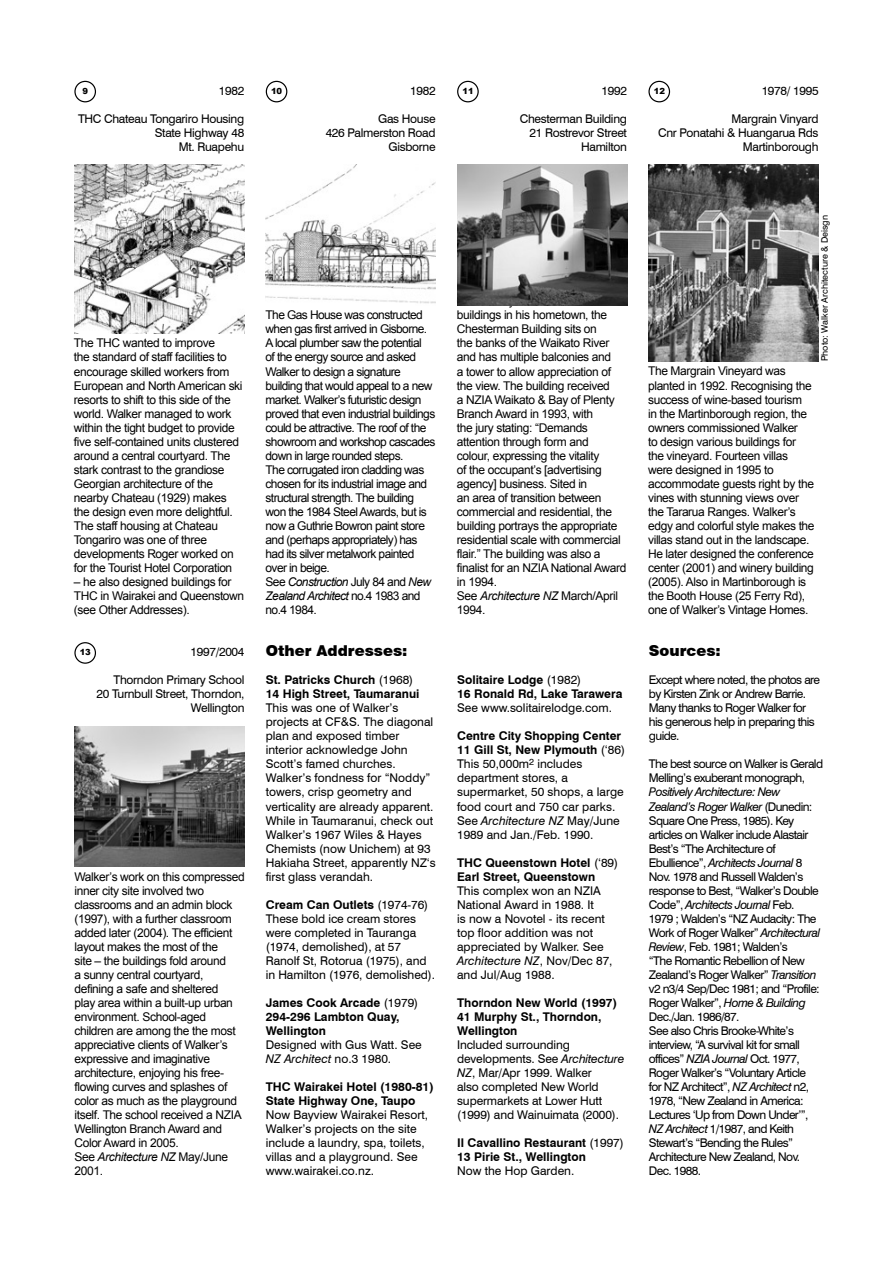
<style>
.page{position:relative;width:893px;height:1263px;background:#fff}
.page>*{position:absolute;margin:0;border:0;box-sizing:border-box;transform-origin:0 0}
.t1{font:900 15px "Swiss 721 BT";color:#000}
.t2{font:12px/14.1px "Arial";letter-spacing:-.03em;color:#000}
.t3{font:12px/14.1px "Swiss 721 BT";letter-spacing:-.05em;color:#000}
.t4{font:12px/14.1px "Swiss 721 BT";color:#000}
.t5{font:12px/14.1px "Arial";letter-spacing:-.05em;color:#000}
.t6{font:12px/14.1px "Swiss 721 BT";letter-spacing:-.025em;color:#000;text-align:right}
.t7{font:700 12px/14.1px "Swiss 721 BT";color:#000}
.t8{font:12px/14.1px "Swiss 721 BT";letter-spacing:-.005em;color:#000}
.t9{font:9px "Swiss 721 BT";color:#000}
.t10{font:900 8.4px "Arial";color:#000}
.s1{font-style:italic}
.s2{font-weight:400}
.s3{font-weight:700}
.s4{color:#fff}
</style>
<div class="page">
<div style="left:457px;top:81px;width:22px;height:21px;border:1px solid #000;border-radius:50%"></div>
<div style="left:74px;top:81px;width:22px;height:21px;border:1px solid #000;border-radius:50%"></div>
<div style="left:266px;top:81px;width:21px;height:21px;border:1px solid #000;border-radius:50%"></div>
<div style="left:648px;top:81px;width:22px;height:21px;border:1px solid #000;border-radius:50%"></div>
<div style="left:74px;top:642px;width:22px;height:22px;border:1px solid #000;border-radius:50%"></div>
<img style="left:457px;top:165px;width:170px;height:140px">
<img style="left:74px;top:726px;width:170px;height:141px">
<img style="left:74px;top:165px;width:170px;height:168px">
<img style="left:266px;top:165px;width:170px;height:139px">
<img style="left:648px;top:165px;width:171px;height:196px">
<p class="t6" style="left:762px;top:83px;width:58px">1978/ 1995</p>
<p class="t6" style="left:658px;top:111px;width:162px">Margrain Vinyard<br>Cnr Ponatahi &amp; Huangarua Rds<br>Martinborough</p>
<p class="t6" style="left:410px;top:83px;width:27px">1982</p>
<p class="t6" style="left:326px;top:111px;width:111px">Gas House<br>426 Palmerston Road<br>Gisborne</p>
<p class="t6" style="left:219px;top:83px;width:27px">1982</p>
<p class="t6" style="left:78px;top:111px;width:168px">THC Chateau Tongariro Housing<br>State Highway 48<br>Mt. Ruapehu</p>
<p class="t6" style="left:602px;top:83px;width:27px">1992</p>
<p class="t6" style="left:520px;top:111px;width:109px">Chesterman Building<br>21 Rostrevor Street<br>Hamilton</p>
<p class="t10" style="left:82px;top:85px;width:7px">9</p>
<p class="t10" style="left:271px;top:85px;width:13px">10</p>
<p class="t10" style="left:462px;top:85px;width:13px">11</p>
<p class="t10" style="left:654px;top:85px;width:13px">12</p>
<p class="t2" style="left:74px;top:336px;width:170px">The THC wanted to improve<br>the standard of staff facilities to encourage skilled workers from<br>European and North American ski resorts to shift to this side of the world. Walker managed to work within the tight budget to provide five self-contained units clustered around a central courtyard. The stark contrast to the grandiose<br>Georgian architecture of the nearby Chateau (1929) makes the design even more delightful.<br>The staff housing at Chateau<br>Tongariro was one of three developments Roger worked on for the Tourist Hotel Corporation</p>
<p class="t2" style="left:74px;top:575px;width:172px">– he also designed buildings for<br>THC in Wairakei and Queenstown (see Other Addresses).</p>
<p class="t6" style="left:191px;top:645px;width:55px">1997/2004</p>
<p class="t6" style="left:97px;top:673px;width:149px">Thorndon Primary School<br>20 Turnbull Street, Thorndon,<br>Wellington</p>
<p class="t10" style="left:80px;top:646px;width:13px">13</p>
<p class="t2" style="left:74px;top:869px;width:172px">Walker’s work on this compressed inner city site involved two classrooms and an admin block (1997), with a further classroom added later (2004). The efficient layout makes the most of the<br>site – the buildings fold around<br>a sunny central courtyard, defining a safe and sheltered<br>play area within a built-up urban environment. School-aged children are among the the most appreciative clients of Walker’s expressive and imaginative architecture, enjoying his free&shy;flowing curves and splashes of color as much as the playground itself. The school received a NZIA<br>Wellington Branch Award and<br>Color Award in 2005.<br>See <span class="s1">Architecture NZ</span> May/June<br>2001.</p>
<p class="t5" style="left:266px;top:308px;width:172px">The Gas House was constructed when gas first arrived in Gisborne.<br>A local plumber saw the potential<br>of the energy source and asked<br>Walker to design a signature building that would appeal to a new market. Walker’s futuristic design proved that even industrial buildings could be attractive. The roof of the showroom and workshop cascades down in large rounded steps.<br>The corrugated iron cladding was chosen for its industrial image and structural strength. The building won the 1984 Steel Awards, but is now a Guthrie Bowron paint store and (perhaps appropriately) has had its silver metalwork painted over in beige.<br>See <span class="s1">Construction</span> July 84 and <span class="s1">New<br>Zealand Architect</span> no.4 1983 and no.4 1984.</p>
<p class="t2" style="left:457px;top:308px;width:171px">buildings in his hometown, the<br>Chesterman Building sits on<br>the banks of the Waikato River and has multiple balconies and<br>a tower to allow appreciation of the view. The building received<br>a NZIA Waikato &amp; Bay of Plenty<br>Branch Award in 1993, with<br>the jury stating: “Demands attention through form and<br>colour, expressing the vitality<br>of the occupant’s [advertising agency] business. Sited in<br>an area of transition between commercial and residential, the building portrays the appropriate residential scale with commercial flair.” The building was also a finalist for an NZIA National Award in 1994.<br>See <span class="s1">Architecture NZ</span> March/April<br>1994.</p>
<p class="t1" style="left:266px;top:642px;width:143px">Other Addresses:</p>
<p class="t7" style="left:266px;top:673px;width:155px">St. Patricks Church <span class="s2">(1968)<br></span>14 High Street, Taumaranui</p>
<p class="t4" style="left:266px;top:701px;width:172px">This was one of Walker’s projects at CF&amp;S. The diagonal plan and exposed timber interior acknowledge John<br>Scott’s famed churches.<br>Walker’s fondness for “Noddy” towers, crisp geometry and verticality are already apparent.<br>While in Taumaranui, check out<br>Walker’s 1967 Wiles &amp; Hayes<br>Chemists (now Unichem) at 93<br>Hakiaha Street, apparently NZ‘s first glass verandah.</p>
<p class="t8" style="left:266px;top:897px;width:171px"><span class="s3">Cream Can Outlets</span> (1974-76)<br>These bold ice cream stores were completed in Tauranga (1974, demolished), at 57<br>Ranolf St, Rotorua (1975), and in Hamilton (1976, demolished).</p>
<p class="t7" style="left:266px;top:995px;width:154px">James Cook Arcade <span class="s2">(1979)<br></span>294-296 Lambton Quay,<br>Wellington</p>
<p class="t4" style="left:266px;top:1038px;width:158px">Designed with Gus Watt. See<br><span class="s1">NZ Architect</span> no.3 1980.</p>
<p class="t7" style="left:266px;top:1080px;width:170px">THC Wairakei Hotel (1980-81)<br>State Highway One, Taupo</p>
<p class="t4" style="left:266px;top:1108px;width:164px">Now Bayview Wairakei Resort,<br>Walker’s projects on the site include a laundry, spa, toilets, villas and a playground. See www.wairakei.co.nz.</p>
<p class="t7" style="left:457px;top:673px;width:167px">Solitaire Lodge <span class="s2">(1982)<br></span>16 Ronald Rd, Lake Tarawera</p>
<p class="t4" style="left:457px;top:701px;width:156px">See www.solitairelodge.com.</p>
<p class="t4" style="left:457px;top:729px;width:170px"><span class="s3">Centre City Shopping Center<br>11 Gill St, New Plymouth</span> (‘86)<br>This 50,000m<sup>2</sup> includes department stores, a supermarket, 50 shops, a large food court and 750 car parks.<br>See <span class="s1">Architecture NZ</span> May/June<br>1989 and Jan./Feb. 1990.</p>
<p class="t7" style="left:457px;top:855px;width:163px">THC Queenstown Hotel <span class="s2">(‘89)<br></span>Earl Street, Queenstown</p>
<p class="t4" style="left:457px;top:883px;width:157px">This complex won an NZIA<br>National Award in 1988. It<br>is now a Novotel - its recent top floor addition was not appreciated by Walker. See<br><span class="s1">Architecture NZ</span>, Nov/Dec 87, and Jul/Aug 1988.</p>
<p class="t7" style="left:457px;top:995px;width:161px">Thorndon New World (1997)<br>41 Murphy St., Thorndon,<br>Wellington</p>
<p class="t6" style="left:457px;top:1038px;width:169px;text-align:left">Included surrounding developments. See <span class="s1">Architecture<br>NZ</span>, Mar/Apr 1999. Walker<br>also completed New World supermarkets at Lower Hutt (1999) and Wainuimata (2000).</p>
<p class="t7" style="left:457px;top:1136px;width:168px">Il Cavallino Restaurant <span class="s2">(1997)<br></span>13 Pirie St., Wellington</p>
<p class="t4" style="left:457px;top:1164px;width:119px">Now the Hop Garden.</p>
<p class="t9" style="left:819px;top:361px;width:157px;rotate:-90deg">Photo: Walker Architecture &amp; Deisgn<span class="s4">all</span></p>
<p class="t2" style="left:648px;top:364px;width:168px">The Margrain Vineyard was planted in 1992. Recognising the success of wine-based tourism<br>in the Martinborough region, the owners commissioned Walker<br>to design various buildings for the vineyard. Fourteen villas were designed in 1995 to accommodate guests right by the vines with stunning views over the Tararua Ranges. Walker’s edgy and colorful style makes the villas stand out in the landscape.<br>He later designed the conference center (2001) and winery building (2005). Also in Martinborough is the Booth House (25 Ferry Rd), one of Walker’s Vintage Homes.</p>
<p class="t1" style="left:649px;top:642px;width:73px">Sources:</p>
<p class="t3" style="left:649px;top:673px;width:173px">Except where noted, the photos are by Kirsten Zink or Andrew Barrie.<br>Many thanks to Roger Walker for his generous help in preparing this guide.</p>
<p class="t3" style="left:649px;top:757px;width:176px">The best source on Walker is Gerald<br>Melling’s exuberant monograph,</p>
<p class="t3" style="left:649px;top:785px;width:173px"><span class="s1">Positively Architecture: New<br>Zealand’s Roger Walker</span> (Dunedin:<br>Square One Press, 1985). Key articles on Walker include Alastair<br>Best’s “The Architecture of<br>Ebullience”, <span class="s1">Architects Journal</span> 8<br>Nov. 1978 and Russell Walden’s response to Best, “Walker’s Double<br>Code”, <span class="s1">Architects Journal</span> Feb.<br>1979 ; Walden’s “NZ Audacity: The<br>Work of Roger Walker” <span class="s1">Architectural<br>Review</span>, Feb. 1981; Walden’s<br>“The Romantic Rebellion of New<br>Zealand’s Roger Walker” <span class="s1">Transition </span>v2 n3/4 Sep/Dec 1981; and “Profile:<br>Roger Walker”, <span class="s1">Home &amp; Building<br></span>Dec./Jan. 1986/87.<br>See also Chris Brooke-White’s interview, “A survival kit for small offices” <span class="s1">NZIA Journal</span> Oct. 1977,<br>Roger Walker’s “Voluntary Article for NZ Architect”, <span class="s1">NZ Architect</span> n2,<br>1978, “New Zealand in America:<br>Lectures ‘Up from Down Under’”,<br><span class="s1">NZ Architect</span> 1/1987, and Keith<br>Stewart’s “Bending the Rules”<br>Architecture New Zealand, Nov.<br>Dec. 1988.</p>
</div>
